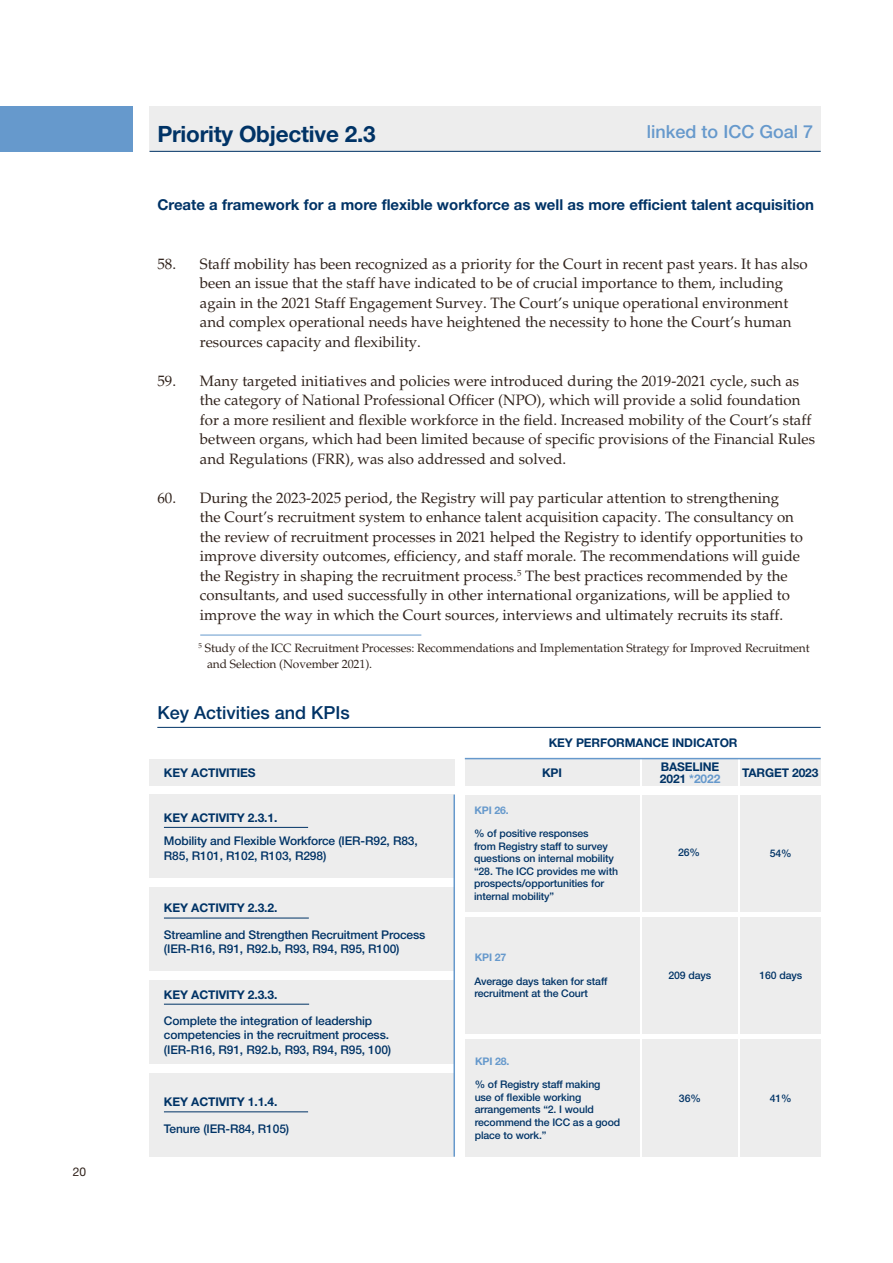
<style>
.page{position:relative;width:893px;height:1263px;background:#fff}
.page>*{position:absolute;margin:0;border:0;box-sizing:border-box;transform-origin:0 0}
.t1{font:700 22.5px "Helvetica Neue LT Pro";letter-spacing:-.01em;color:#036}
.t2{font:500 18px "Helvetica Neue LT Pro";color:#036}
.t3{font:500 18px "Helvetica Neue LT Pro";color:#69c}
.t4{font:15px/19.5px "Palatino";color:#31231c}
.t5{font:700 15px "Helvetica Neue LT Pro";color:#036}
.t6{font:500 12px/14.4px "Helvetica Neue LT Pro";letter-spacing:-.01em;color:#036}
.t7{font:700 12px "Helvetica Neue LT Pro";letter-spacing:-.01em;color:#036}
.t8{font:12px/16.5px "Palatino";letter-spacing:-.01em;color:#31231c}
.t9{font:700 12px "Helvetica Neue LT Pro";letter-spacing:-.01em;color:#69c}
.t10{font:12px "Helvetica Neue LT Pro";color:#31231c}
.t11{font:500 10.5px/12.6px "Helvetica Neue LT Pro";letter-spacing:-.01em;color:#036}
.t12{font:700 10.5px "Helvetica Neue LT Pro";letter-spacing:-.01em;color:#69c}
.s1{color:#036}
</style>
<div class="page">
<div style="left:150px;top:106px;width:671px;height:46px;background:#ededed"></div>
<hr style="left:150px;top:151px;width:671px;height:1px;background:#036">
<div style="left:150px;top:795px;width:305px;height:83px;background:#ededed"></div>
<div style="left:150px;top:759px;width:305px;height:27px;background:#ededed"></div>
<div style="left:465px;top:759px;width:174px;height:27px;background:#ededed"></div>
<div style="left:642px;top:759px;width:95px;height:27px;background:#ededed"></div>
<div style="left:741px;top:758px;width:80px;height:28px;background:#ededed"></div>
<div style="left:150px;top:887px;width:304px;height:83px;background:#ededed"></div>
<div style="left:150px;top:980px;width:304px;height:84px;background:#ededed"></div>
<div style="left:150px;top:1073px;width:305px;height:84px;background:#ededed"></div>
<div style="left:465px;top:795px;width:174px;height:116px;background:#ededed"></div>
<div style="left:465px;top:917px;width:174px;height:117px;background:#ededed"></div>
<div style="left:465px;top:1039px;width:174px;height:118px;background:#ededed"></div>
<div style="left:642px;top:795px;width:95px;height:116px;background:#ededed"></div>
<div style="left:642px;top:917px;width:95px;height:117px;background:#ededed"></div>
<div style="left:642px;top:1039px;width:95px;height:118px;background:#ededed"></div>
<div style="left:741px;top:795px;width:80px;height:116px;background:#ededed"></div>
<div style="left:741px;top:917px;width:80px;height:117px;background:#ededed"></div>
<div style="left:741px;top:1039px;width:80px;height:118px;background:#ededed"></div>
<hr style="left:164px;top:827px;width:144px;height:1px;background:#036">
<hr style="left:164px;top:918px;width:145px;height:1px;background:#036">
<hr style="left:164px;top:1004px;width:145px;height:1px;background:#036">
<hr style="left:164px;top:1111px;width:144px;height:1px;background:#036">
<hr style="left:453px;top:795px;width:2px;height:362px;background:#69c">
<hr style="left:465px;top:758px;width:356px;height:1px;background:#69c">
<hr style="left:200px;top:635px;width:221px;height:1px;background:#69c">
<div style="left:0;top:106px;width:133px;height:46px;background:#69c"></div>
<hr style="left:157px;top:727px;width:664px;height:1px;background:#036">
<p class="t10" style="left:73px;top:1164px;width:15px">20</p>
<h3 class="t1" style="left:157px;top:120px;width:220px">Priority Objective 2.3</h3>
<h3 class="t3" style="left:647px;top:121px;width:168px">linked to ICC Goal 7</h3>
<p class="t5" style="left:157px;top:195px;width:658px">Create a framework for a more flexible workforce as well as more efficient talent acquisition</p>
<p class="t4" style="left:200px;top:254px;width:609px;text-indent:-43px">58. Staff mobility has been recognized as a priority for the Court in recent past years. It has also been an issue that the staff have indicated to be of crucial importance to them, including again in the 2021 Staff Engagement Survey. The Court’s unique operational environment and complex operational needs have heightened the necessity to hone the Court’s human resources capacity and flexibility.</p>
<p class="t4" style="left:200px;top:371px;width:617px;text-indent:-43px">59. Many targeted initiatives and policies were introduced during the 2019-2021 cycle, such as the category of National Professional Officer (NPO), which will provide a solid foundation for a more resilient and flexible workforce in the field. Increased mobility of the Court’s staff between organs, which had been limited because of specific provisions of the Financial Rules and Regulations (FRR), was also addressed and solved.</p>
<p class="t4" style="left:200px;top:488px;width:605px;text-indent:-43px">60. During the 2023-2025 period, the Registry will pay particular attention to strengthening the Court’s recruitment system to enhance talent acquisition capacity. The consultancy on the review of recruitment processes in 2021 helped the Registry to identify opportunities to improve diversity outcomes, efficiency, and staff morale. The recommendations will guide the Registry in shaping the recruitment process.<sup>5</sup> The best practices recommended by the consultants, and used successfully in other international organizations, will be applied to improve the way in which the Court sources, interviews and ultimately recruits its staff.</p>
<p class="t8" style="left:207px;top:640px;width:604px;text-indent:-9px"><sup>5</sup> Study of the ICC Recruitment Processes: Recommendations and Implementation Strategy for Improved Recruitment and Selection (November 2021).</p>
<h3 class="t2" style="left:157px;top:701px;width:194px">Key Activities and KPIs</h3>
<h3 class="t7" style="left:549px;top:735px;width:190px">KEY PERFORMANCE INDICATOR</h3>
<h3 class="t7" style="left:661px;top:759px;width:60px">BASELINE</h3>
<h3 class="t9" style="left:660px;top:771px;width:62px"><span class="s1">2021</span> *2022</h3>
<h3 class="t7" style="left:164px;top:765px;width:93px">KEY ACTIVITIES</h3>
<h3 class="t7" style="left:542px;top:765px;width:21px">KPI</h3>
<h3 class="t7" style="left:742px;top:765px;width:78px">TARGET 2023</h3>
<h3 class="t7" style="left:164px;top:810px;width:115px">KEY ACTIVITY 2.3.1.</h3>
<h3 class="t6" style="left:164px;top:833px;width:255px">Mobility and Flexible Workforce (IER-R92, R83,<br>R85, R101, R102, R103, R298)</h3>
<h3 class="t7" style="left:164px;top:901px;width:115px">KEY ACTIVITY 2.3.2.</h3>
<h3 class="t6" style="left:164px;top:927px;width:263px">Streamline and Strengthen Recruitment Process (IER-R16, R91, R92.b, R93, R94, R95, R100)</h3>
<h3 class="t7" style="left:164px;top:987px;width:115px">KEY ACTIVITY 2.3.3.</h3>
<h3 class="t6" style="left:164px;top:1013px;width:229px">Complete the integration of leadership competencies in the recruitment process. (IER-R16, R91, R92.b, R93, R94, R95, 100)</h3>
<h3 class="t7" style="left:164px;top:1094px;width:115px">KEY ACTIVITY 1.1.4.</h3>
<h3 class="t6" style="left:164px;top:1121px;width:127px">Tenure (IER-R84, R105)</h3>
<h3 class="t12" style="left:474px;top:803px;width:36px">KPI 26.</h3>
<h3 class="t11" style="left:474px;top:827px;width:146px">% of positive responses<br>from Registry staff to survey questions on internal mobility “28. The ICC provides me with prospects/opportunities for internal mobility”</h3>
<h3 class="t12" style="left:475px;top:951px;width:33px">KPI 27</h3>
<h3 class="t11" style="left:474px;top:974px;width:134px">Average days taken for staff recruitment at the Court</h3>
<h3 class="t12" style="left:475px;top:1055px;width:36px">KPI 28.</h3>
<h3 class="t11" style="left:475px;top:1078px;width:147px">% of Registry staff making use of flexible working arrangements “2. I would recommend the ICC as a good place to work.”</h3>
<h3 class="t11" style="left:678px;top:846px;width:23px">26%</h3>
<h3 class="t11" style="left:770px;top:847px;width:23px">54%</h3>
<h3 class="t11" style="left:668px;top:969px;width:44px">209 days</h3>
<h3 class="t11" style="left:759px;top:969px;width:44px">160 days</h3>
<h3 class="t11" style="left:679px;top:1092px;width:23px">36%</h3>
<h3 class="t11" style="left:770px;top:1092px;width:23px">41%</h3>
</div>
